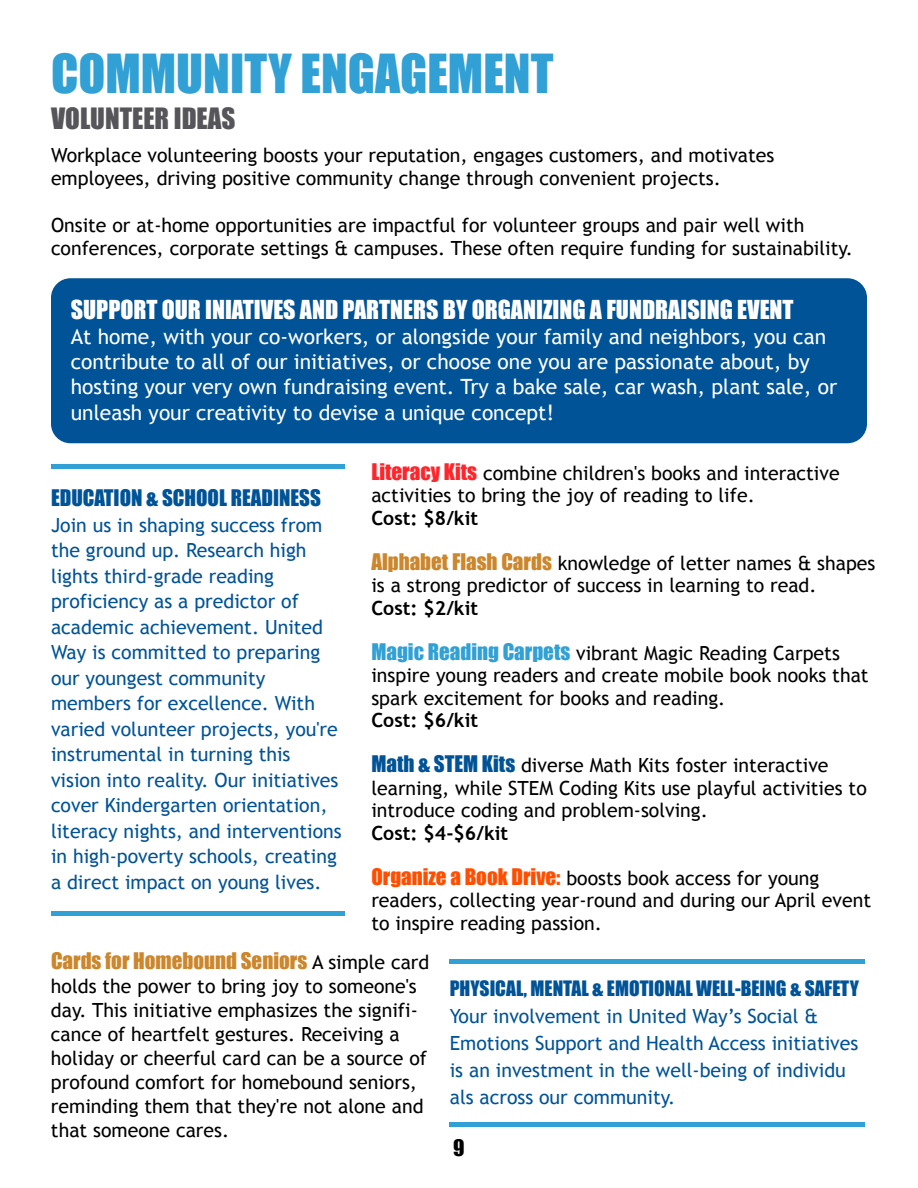
<style>
.page{position:relative;width:918px;height:1188px;background:#fff}
.page>*{position:absolute;margin:0;border:0;box-sizing:border-box;transform-origin:0 0}
.t1{font:49.5px "Impact";color:#30a0d5}
.t2{font:27px "Impact";color:#56565a}
.t3{font:24px "Impact";color:#fff}
.t4{font:21px/25.2px "Trebuchet MS";color:#fff}
.t5{font:21px "Impact";color:#cc862b}
.t6{font:21px "Impact";color:#005396}
.t7{font:21px "Impact";color:#000}
.t8{font:19.5px/22.5px "Trebuchet MS";color:#000}
.t9{font:19.5px/25.5px "Trebuchet MS";color:#005396}
.t10{font:700 19.5px "Trebuchet MS";color:#000}
.t11{font:19.5px "Impact";color:#005396}
.s1{font-family:"Impact";font-size:21px;color:#ff252b}
.s2{font-family:"Impact";font-size:21px;color:#cc862b}
.s3{font-family:"Impact";font-size:21px;color:#30a0d5}
.s4{font-family:"Impact";font-size:21px;color:#005396}
.s5{font-family:"Impact";font-size:21px;color:#ff4e00}
.s6{font-family:"Trebuchet MS";font-size:19.5px;color:#000}
</style>
<div class="page">
<div style="left:51px;top:278px;width:816px;height:165px;background:#005396;border-radius:20px"></div>
<div style="left:51px;top:464px;width:293px;height:5px;background:#30a0d5"></div>
<div style="left:51px;top:911px;width:293px;height:5px;background:#30a0d5"></div>
<div style="left:449px;top:959px;width:415px;height:5px;background:#30a0d5"></div>
<div style="left:449px;top:1122px;width:415px;height:5px;background:#30a0d5"></div>
<h1 class="t1" style="left:51px;top:36px;width:504px">COMMUNITY ENGAGEMENT</h1>
<h2 class="t2" style="left:51px;top:98px;width:186px">VOLUNTEER IDEAS</h2>
<p class="t8" style="left:51px;top:143px;width:725px;line-height:23.4px">Workplace volunteering boosts your reputation, engages customers, and motivates employees, driving positive community change through convenient projects.</p>
<p class="t8" style="left:51px;top:213px;width:803px;line-height:23.4px">Onsite or at-home opportunities are impactful for volunteer groups and pair well with conferences, corporate settings &amp; campuses. These often require funding for sustainability.</p>
<p class="t3" style="left:71px;top:291px;width:724px">SUPPORT OUR INIATIVES AND PARTNERS BY ORGANIZING A FUNDRAISING EVENT</p>
<p class="t4" style="left:71px;top:324px;width:768px">At home, with your co-workers, or alongside your family and neighbors, you can contribute to all of our initiatives, or choose one you are passionate about, by hosting your very own fundraising event. Try a bake sale, car wash, plant sale, or unleash your creativity to devise a unique concept!</p>
<p class="t8" style="left:371px;top:462px;width:470px"><span class="s1">Literacy Kits</span> combine children's books and interactive activities to bring the joy of reading to life.</p>
<p class="t10" style="left:371px;top:506px;width:108px">Cost: $8/kit</p>
<p class="t8" style="left:371px;top:552px;width:506px"><span class="s2">Alphabet Flash Cards</span> knowledge of letter names &amp; shapes is a strong predictor of success in learning to read.</p>
<p class="t10" style="left:371px;top:596px;width:108px">Cost: $2/kit</p>
<p class="t8" style="left:371px;top:642px;width:499px"><span class="s3">Magic Reading Carpets</span> vibrant Magic Reading Carpets inspire young readers and create mobile book nooks that spark excitement for books and reading.</p>
<p class="t10" style="left:371px;top:708px;width:108px">Cost: $6/kit</p>
<p class="t8" style="left:371px;top:755px;width:497px"><span class="s4">Math &amp; STEM Kits</span> diverse Math Kits foster interactive learning, while STEM Coding Kits use playful activities to introduce coding and problem-solving.</p>
<p class="t10" style="left:371px;top:821px;width:138px">Cost: $4-$6/kit</p>
<p class="t8" style="left:371px;top:867px;width:501px"><span class="s5">Organize a Book Drive:</span> boosts book access for young readers, collecting year-round and during our April event to inspire reading passion.</p>
<p class="t5" style="left:51px;top:945px;width:380px">Cards for Homebound Seniors <span class="s6">A simple card</span></p>
<p class="t8" style="left:51px;top:974px;width:378px;line-height:24px">holds the power to bring joy to someone's day. This initiative emphasizes the signifi&shy;cance of heartfelt gestures. Receiving a holiday or cheerful card can be a source of profound comfort for homebound seniors, reminding them that they're not alone and that someone cares.</p>
<p class="t7" style="left:453px;top:1131px;width:13px">9</p>
<p class="t6" style="left:51px;top:482px;width:271px">EDUCATION &amp; SCHOOL READINESS</p>
<p class="t9" style="left:51px;top:512px;width:292px">Join us in shaping success from the ground up. Research high lights third-grade reading proficiency as a predictor of academic achievement. United<br>Way is committed to preparing our youngest community members for excellence. With varied volunteer projects, you're instrumental in turning this vision into reality. Our initiatives cover Kindergarten orientation, literacy nights, and interventions in high-poverty schools, creating a direct impact on young lives.</p>
<p class="t11" style="left:450px;top:974px;width:411px">PHYSICAL, MENTAL &amp; EMOTIONAL WELL-BEING &amp; SAFETY</p>
<p class="t9" style="left:450px;top:1003px;width:410px;line-height:27px">Your involvement in United Way’s Social &amp; Emotions Support and Health Access initiatives is an investment in the well-being of individu als across our community.</p>
</div>
